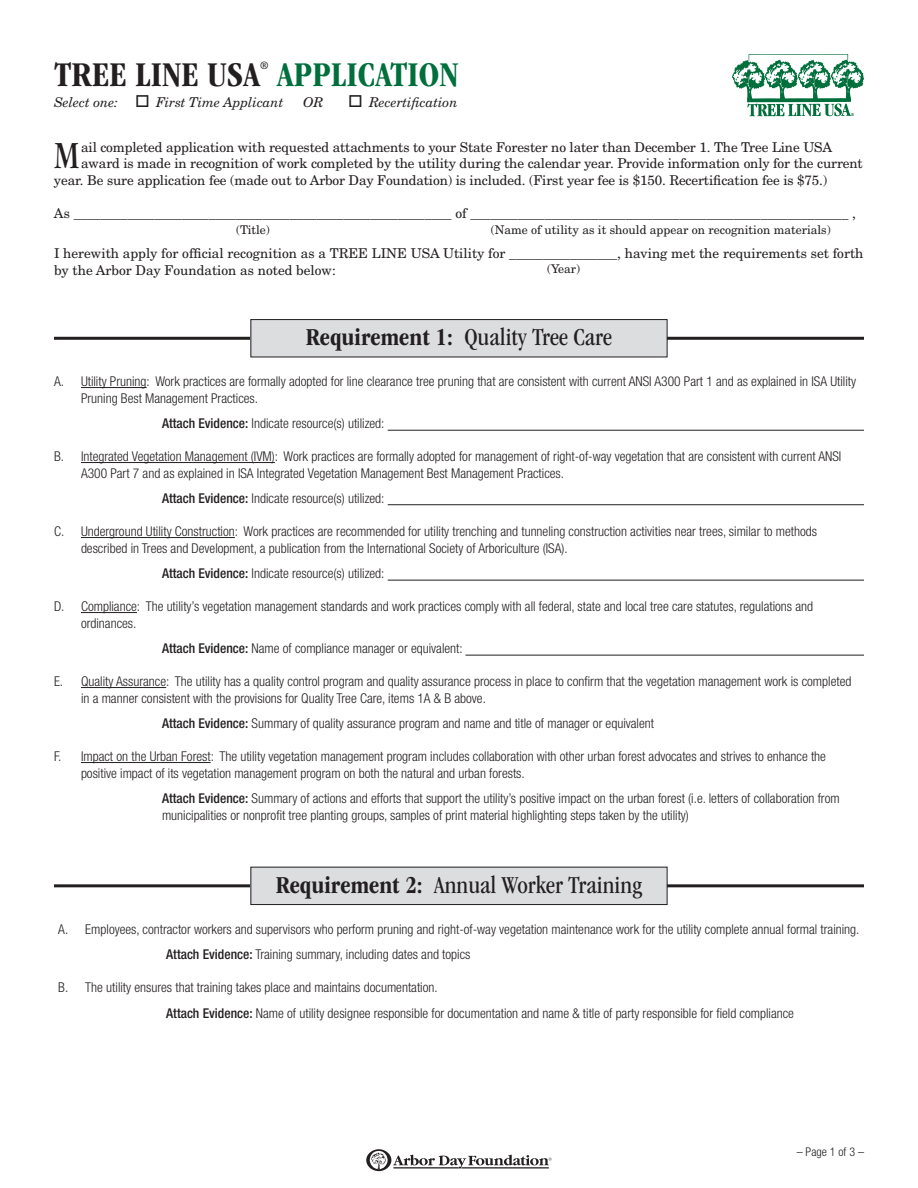
<style>
.page{position:relative;width:918px;height:1188px;background:#fff}
.page>*{position:absolute;margin:0;border:0;box-sizing:border-box;transform-origin:0 0}
.t1{font:condensed 39.75px "ITC Garamond Std";color:#231f20}
.t2{font:700 condensed 36px "ITC Garamond Std";letter-spacing:.005em;color:#231f20}
.t3{font:700 condensed 36px "ITC Garamond Std";letter-spacing:.005em;color:#006f3c}
.t4{font:condensed 25.2px "ITC Garamond Std";color:#231f20}
.t5{font:300 condensed 13.5px/16.5px "Helvetica Neue LT Std";color:#231f20}
.t6{font:13.5px/16.5px "New Century Schlbk";letter-spacing:-.01em;color:#231f20}
.t7{font:italic 13.5px "New Century Schlbk LT Std";letter-spacing:-.005em;color:#231f20}
.t8{font:12px "New Century Schlbk";color:#231f20}
.t9{font:300 condensed 12px "Helvetica Neue LT Std";color:#231f20}
.t10{font:700 condensed 10.5px "ITC Garamond Std";color:#231f20}
.t11{font:700 condensed 4.5px "Garamond";color:#006f3c}
.s1{font-weight:700}
.s2{font-weight:500}
</style>
<div class="page">
<hr style="left:81px;top:387px;width:66px;height:1px;background:#231f20">
<hr style="left:81px;top:462px;width:194px;height:1px;background:#231f20">
<hr style="left:81px;top:537px;width:154px;height:1px;background:#231f20">
<hr style="left:81px;top:612px;width:56px;height:1px;background:#231f20">
<hr style="left:81px;top:687px;width:85px;height:1px;background:#231f20">
<hr style="left:81px;top:762px;width:130px;height:1px;background:#231f20">
<svg style="left:366px;top:1149px;width:186px;height:22px"></svg>
<hr style="left:54px;top:337px;width:810px;height:3px;background:#231f20">
<div style="left:251px;top:320px;width:416px;height:37px;background:#dcdddf"></div>
<div style="left:251px;top:319px;width:416px;height:38px;border:1px solid #231f20"></div>
<hr style="left:54px;top:884px;width:810px;height:3px;background:#231f20">
<div style="left:251px;top:867px;width:416px;height:38px;background:#dcdddf"></div>
<div style="left:251px;top:867px;width:416px;height:38px;border:1px solid #231f20"></div>
<hr style="left:388px;top:430px;width:476px;height:1px;background:#231f20">
<hr style="left:388px;top:504px;width:476px;height:1px;background:#231f20">
<hr style="left:388px;top:580px;width:476px;height:1px;background:#231f20">
<hr style="left:465px;top:655px;width:399px;height:1px;background:#231f20">
<svg style="left:732px;top:54px;width:132px;height:63px"></svg>
<h2 class="t2" style="left:54px;top:54px;width:208px">TREE LINE USA</h2>
<p class="t10" style="left:260px;top:60px;width:10px">®</p>
<h2 class="t3" style="left:277px;top:54px;width:183px">APPLICATION</h2>
<p class="t7" style="left:54px;top:94px;width:231px">Select one: □ First Time Applicant</p>
<p class="t7" style="left:303px;top:94px;width:22px">OR</p>
<p class="t7" style="left:348px;top:94px;width:111px">□ Recertification</p>
<p class="t11" style="left:851px;top:112px;width:5px">®</p>
<h1 class="t1" style="left:54px;top:133px;width:27px">M</h1>
<p class="t6" style="left:81px;top:139px;width:753px">ail completed application with requested attachments to your State Forester no later than December 1. The Tree Line USA</p>
<p class="t6" style="left:81px;top:155px;width:783px">award is made in recognition of work completed by the utility during the calendar year. Provide information only for the current</p>
<p class="t6" style="left:54px;top:172px;width:775px">year. Be sure application fee (made out to Arbor Day Foundation) is included. (First year fee is $150. Recertification fee is $75.)</p>
<p class="t6" style="left:54px;top:205px;width:804px">As ________________________________________________________ of ________________________________________________________ ,</p>
<p class="t8" style="left:236px;top:223px;width:35px">(Title)</p>
<p class="t8" style="left:491px;top:223px;width:342px">(Name of utility as it should appear on recognition materials)</p>
<p class="t6" style="left:54px;top:245px;width:811px">I herewith apply for official recognition as a TREE LINE USA Utility for ________________, having met the requirements set forth by the Arbor Day Foundation as noted below:</p>
<p class="t8" style="left:547px;top:261px;width:35px">(Year)</p>
<h3 class="t4" style="left:306px;top:323px;width:308px"><span class="s1">Requirement 1:</span> Quality Tree Care</h3>
<p class="t5" style="left:81px;top:373px;width:777px;text-indent:-27px">A. Utility Pruning: Work practices are formally adopted for line clearance tree pruning that are consistent with current ANSI A300 Part 1 and as explained in ISA Utility<br>Pruning Best Management Practices.</p>
<p class="t5" style="left:162px;top:415px;width:224px"><span class="s2">Attach Evidence:</span> Indicate resource(s) utilized:</p>
<p class="t5" style="left:81px;top:448px;width:762px;text-indent:-27px">B. Integrated Vegetation Management (IVM): Work practices are formally adopted for management of right-of-way vegetation that are consistent with current ANSI<br>A300 Part 7 and as explained in ISA Integrated Vegetation Management Best Management Practices.</p>
<p class="t5" style="left:162px;top:490px;width:224px"><span class="s2">Attach Evidence:</span> Indicate resource(s) utilized:</p>
<p class="t5" style="left:81px;top:523px;width:738px;text-indent:-27px">C. Underground Utility Construction: Work practices are recommended for utility trenching and tunneling construction activities near trees, similar to methods described in Trees and Development, a publication from the International Society of Arboriculture (ISA).</p>
<p class="t5" style="left:162px;top:565px;width:224px"><span class="s2">Attach Evidence:</span> Indicate resource(s) utilized:</p>
<p class="t5" style="left:81px;top:598px;width:734px;text-indent:-27px">D. Compliance: The utility’s vegetation management standards and work practices comply with all federal, state and local tree care statutes, regulations and ordinances.</p>
<p class="t5" style="left:162px;top:640px;width:302px"><span class="s2">Attach Evidence:</span> Name of compliance manager or equivalent:</p>
<p class="t5" style="left:81px;top:673px;width:772px;text-indent:-27px">E. Quality Assurance: The utility has a quality control program and quality assurance process in place to confirm that the vegetation management work is completed in a manner consistent with the provisions for Quality Tree Care, items 1A &amp; B above.</p>
<p class="t5" style="left:162px;top:715px;width:494px"><span class="s2">Attach Evidence:</span> Summary of quality assurance program and name and title of manager or equivalent</p>
<p class="t5" style="left:81px;top:748px;width:747px;text-indent:-27px">F. Impact on the Urban Forest: The utility vegetation management program includes collaboration with other urban forest advocates and strives to enhance the positive impact of its vegetation management program on both the natural and urban forests.</p>
<p class="t5" style="left:162px;top:790px;width:679px"><span class="s2">Attach Evidence:</span> Summary of actions and efforts that support the utility’s positive impact on the urban forest (i.e. letters of collaboration from municipalities or nonprofit tree planting groups, samples of print material highlighting steps taken by the utility)</p>
<h3 class="t4" style="left:276px;top:871px;width:368px"><span class="s1">Requirement 2:</span> Annual Worker Training</h3>
<p class="t5" style="left:166px;top:916px;width:695px;line-height:25.5px;text-indent:-108px">A. Employees, contractor workers and supervisors who perform pruning and right-of-way vegetation maintenance work for the utility complete annual formal training.<br><span class="s2">Attach Evidence:</span> Training summary, including dates and topics</p>
<p class="t5" style="left:166px;top:974px;width:629px;line-height:25.5px;text-indent:-108px">B. The utility ensures that training takes place and maintains documentation.<br><span class="s2">Attach Evidence:</span> Name of utility designee responsible for documentation and name &amp; title of party responsible for field compliance</p>
<p class="t9" style="left:797px;top:1145px;width:69px">– Page 1 of 3 –</p>
</div>
